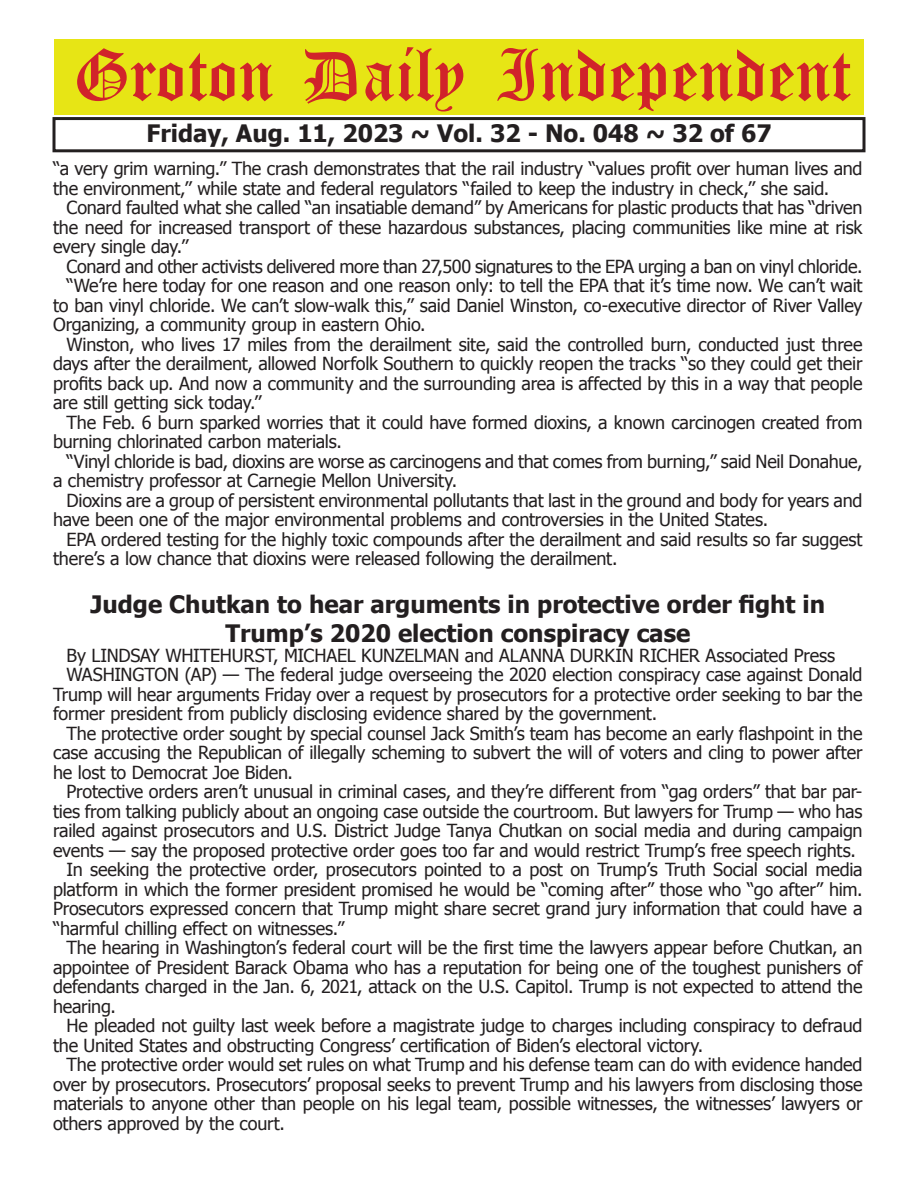
<style>
.page{position:relative;width:918px;height:1188px;background:#fff}
.page>*{position:absolute;margin:0;border:0;box-sizing:border-box;transform-origin:0 0}
.t1{font:54px "Old English Five";color:#d1232a}
.t2{font:700 24px/28.8px "Tahoma";color:#231f20;text-align:center}
.t3{font:18px/19.5px "Tahoma";letter-spacing:-.01em;color:#231f20}
</style>
<div class="page">
<div style="left:52px;top:117px;width:814px;height:35px;border:3px solid #231f20"></div>
<div style="left:54px;top:40px;width:810px;height:75px;background:#e7e515"></div>
<h1 class="t1" style="left:73px;top:50px;width:779px">Groton Daily Independent</h1>
<h2 class="t2" style="left:146px;top:117px;width:627px">Friday, Aug. 11, 2023 ~ Vol. 32 - No. 048 ~ 32 of 67</h2>
<p class="t3" style="left:53px;top:158px;width:811px">“a very grim warning.” The crash demonstrates that the rail industry “values profit over human lives and the environment,’’ while state and federal regulators “failed to keep the industry in check,’’ she said.</p>
<p class="t3" style="left:53px;top:197px;width:811px;text-align:justify;text-indent:14px">Conard faulted what she called “an insatiable demand” by Americans for plastic products that has “driven the need for increased transport of these hazardous substances, placing communities like mine at risk every single day.’’</p>
<p class="t3" style="left:67px;top:255px;width:797px">Conard and other activists delivered more than 27,500 signatures to the EPA urging a ban on vinyl chloride.</p>
<p class="t3" style="left:67px;top:275px;width:797px">“We’re here today for one reason and one reason only: to tell the EPA that it’s time now. We can’t wait</p>
<p class="t3" style="left:53px;top:294px;width:811px">to ban vinyl chloride. We can’t slow-walk this,’’ said Daniel Winston, co-executive director of River Valley</p>
<p class="t3" style="left:53px;top:314px;width:374px">Organizing, a community group in eastern Ohio.</p>
<p class="t3" style="left:67px;top:333px;width:797px">Winston, who lives 17 miles from the derailment site, said the controlled burn, conducted just three</p>
<p class="t3" style="left:53px;top:353px;width:811px">days after the derailment, allowed Norfolk Southern to quickly reopen the tracks “so they could get their</p>
<p class="t3" style="left:53px;top:372px;width:811px">profits back up. And now a community and the surrounding area is affected by this in a way that people</p>
<p class="t3" style="left:53px;top:392px;width:210px">are still getting sick today.’’</p>
<p class="t3" style="left:67px;top:411px;width:797px">The Feb. 6 burn sparked worries that it could have formed dioxins, a known carcinogen created from</p>
<p class="t3" style="left:53px;top:431px;width:290px">burning chlorinated carbon materials.</p>
<p class="t3" style="left:67px;top:450px;width:797px">“Vinyl chloride is bad, dioxins are worse as carcinogens and that comes from burning,” said Neil Donahue,</p>
<p class="t3" style="left:53px;top:470px;width:406px">a chemistry professor at Carnegie Mellon University.</p>
<p class="t3" style="left:67px;top:489px;width:797px">Dioxins are a group of persistent environmental pollutants that last in the ground and body for years and</p>
<p class="t3" style="left:53px;top:509px;width:717px">have been one of the major environmental problems and controversies in the United States.</p>
<p class="t3" style="left:67px;top:528px;width:797px">EPA ordered testing for the highly toxic compounds after the derailment and said results so far suggest</p>
<p class="t3" style="left:53px;top:548px;width:566px">there’s a low chance that dioxins were released following the derailment.</p>
<h2 class="t2" style="left:90px;top:589px;width:736px">Judge Chutkan to hear arguments in protective order fight in<br>Trump’s 2020 election conspiracy case</h2>
<p class="t3" style="left:67px;top:645px;width:770px">By LINDSAY WHITEHURST, MICHAEL KUNZELMAN and ALANNA DURKIN RICHER Associated Press</p>
<p class="t3" style="left:67px;top:664px;width:797px">WASHINGTON (AP) — The federal judge overseeing the 2020 election conspiracy case against Donald</p>
<p class="t3" style="left:53px;top:684px;width:811px">Trump will hear arguments Friday over a request by prosecutors for a protective order seeking to bar the</p>
<p class="t3" style="left:53px;top:703px;width:606px">former president from publicly disclosing evidence shared by the government.</p>
<p class="t3" style="left:67px;top:723px;width:797px">The protective order sought by special counsel Jack Smith’s team has become an early flashpoint in the</p>
<p class="t3" style="left:53px;top:742px;width:811px">case accusing the Republican of illegally scheming to subvert the will of voters and cling to power after</p>
<p class="t3" style="left:53px;top:762px;width:242px">he lost to Democrat Joe Biden.</p>
<p class="t3" style="left:67px;top:781px;width:797px">Protective orders aren’t unusual in criminal cases, and they’re different from “gag orders” that bar par-</p>
<p class="t3" style="left:53px;top:801px;width:811px">ties from talking publicly about an ongoing case outside the courtroom. But lawyers for Trump — who has</p>
<p class="t3" style="left:53px;top:820px;width:811px">railed against prosecutors and U.S. District Judge Tanya Chutkan on social media and during campaign</p>
<p class="t3" style="left:53px;top:840px;width:804px">events — say the proposed protective order goes too far and would restrict Trump’s free speech rights.</p>
<p class="t3" style="left:67px;top:859px;width:798px">In seeking the protective order, prosecutors pointed to a post on Trump’s Truth Social social media</p>
<p class="t3" style="left:53px;top:879px;width:811px">platform in which the former president promised he would be “coming after” those who “go after” him.</p>
<p class="t3" style="left:53px;top:898px;width:811px">Prosecutors expressed concern that Trump might share secret grand jury information that could have a</p>
<p class="t3" style="left:53px;top:918px;width:293px">“harmful chilling effect on witnesses.”</p>
<p class="t3" style="left:67px;top:937px;width:797px">The hearing in Washington’s federal court will be the first time the lawyers appear before Chutkan, an</p>
<p class="t3" style="left:53px;top:957px;width:811px">appointee of President Barack Obama who has a reputation for being one of the toughest punishers of</p>
<p class="t3" style="left:53px;top:976px;width:811px">defendants charged in the Jan. 6, 2021, attack on the U.S. Capitol. Trump is not expected to attend the</p>
<p class="t3" style="left:53px;top:996px;width:64px">hearing.</p>
<p class="t3" style="left:67px;top:1015px;width:797px">He pleaded not guilty last week before a magistrate judge to charges including conspiracy to defraud</p>
<p class="t3" style="left:53px;top:1035px;width:652px">the United States and obstructing Congress’ certification of Biden’s electoral victory.</p>
<p class="t3" style="left:67px;top:1054px;width:797px">The protective order would set rules on what Trump and his defense team can do with evidence handed</p>
<p class="t3" style="left:53px;top:1073px;width:811px">over by prosecutors. Prosecutors’ proposal seeks to prevent Trump and his lawyers from disclosing those</p>
<p class="t3" style="left:53px;top:1093px;width:811px">materials to anyone other than people on his legal team, possible witnesses, the witnesses’ lawyers or</p>
<p class="t3" style="left:53px;top:1112px;width:234px">others approved by the court.</p>
</div>
